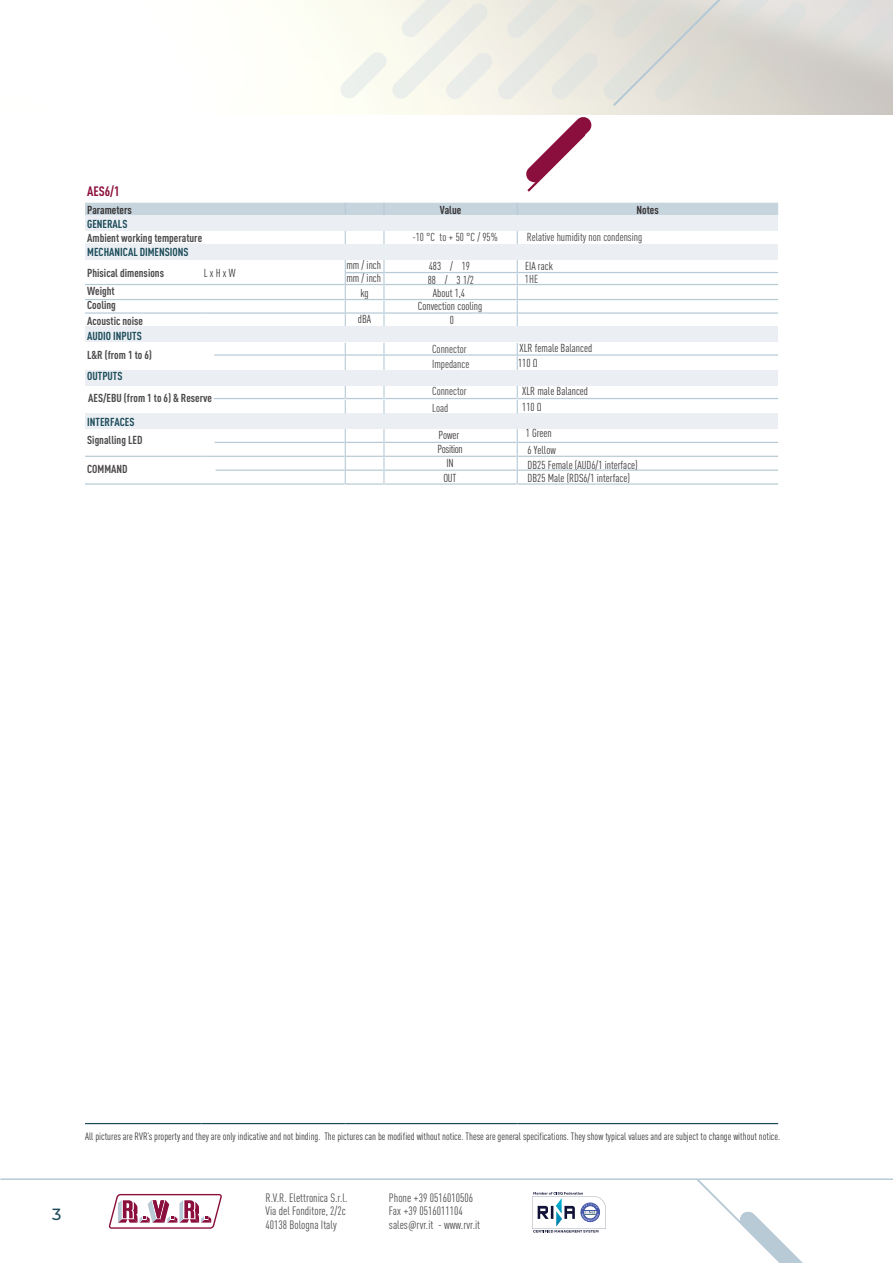
<style>
.page{position:relative;width:893px;height:1263px;background:#fff}
.page>*{position:absolute;margin:0;border:0;box-sizing:border-box;transform-origin:0 0}
.t1{font:500 16.2px "Montserrat";color:#1c4b5a}
.t2{font:700 condensed 13.5px "DIN Pro";color:#8b0f3c}
.t3{font:condensed 12px/13.5px "DIN Pro";color:#4e4b4c}
.t4{font:condensed 11.4px/15.5px "DIN Pro";color:#393535}
.t5{font:700 condensed 11.4px "DIN Pro";color:#4c494a}
.t6{font:condensed 11.4px "DIN Pro";color:#414042}
.t7{font:700 condensed 11.4px "DIN Pro";color:#1c4b5a}
.t8{font:700 condensed 11.4px "DIN Pro";color:#393535}
.t9{font:condensed 11.4px/13.6px "DIN Pro";letter-spacing:-.03em;color:#393535}
.t10{font:condensed 10.5px "DIN Pro";color:#393535}
</style>
<div class="page">
<svg style="left:697px;top:1180px;width:106px;height:83px"></svg>
<svg style="left:526px;top:117px;width:66px;height:75px"></svg>
<svg style="left:816px;top:0;width:77px;height:102px;background:#d6d4d0"></svg>
<svg style="left:340px;top:0;width:468px;height:108px;background:#e7e6df"></svg>
<svg style="left:109px;top:1194px;width:113px;height:35px"></svg>
<svg style="left:532px;top:1192px;width:74px;height:40px"></svg>
<hr style="left:518px;top:442px;width:260px;height:1px;background:#b7cad6">
<hr style="left:518px;top:456px;width:260px;height:1px;background:#b7cad6">
<hr style="left:215px;top:442px;width:130px;height:1px;background:#b7cad6">
<hr style="left:346px;top:442px;width:37px;height:1px;background:#b7cad6">
<hr style="left:385px;top:442px;width:132px;height:1px;background:#b7cad6">
<hr style="left:85px;top:456px;width:117px;height:1px;background:#b7cad6">
<hr style="left:202px;top:456px;width:143px;height:1px;background:#b7cad6">
<hr style="left:346px;top:456px;width:37px;height:1px;background:#b7cad6">
<hr style="left:385px;top:456px;width:132px;height:1px;background:#b7cad6">
<hr style="left:216px;top:470px;width:129px;height:1px;background:#b7cad6">
<hr style="left:346px;top:470px;width:37px;height:1px;background:#b7cad6">
<hr style="left:385px;top:470px;width:132px;height:1px;background:#b7cad6">
<hr style="left:518px;top:470px;width:260px;height:1px;background:#b7cad6">
<hr style="left:85px;top:483px;width:117px;height:2px;background:#b7cad6">
<hr style="left:202px;top:483px;width:143px;height:2px;background:#b7cad6">
<hr style="left:346px;top:483px;width:37px;height:2px;background:#b7cad6">
<hr style="left:385px;top:483px;width:132px;height:2px;background:#b7cad6">
<hr style="left:518px;top:483px;width:260px;height:2px;background:#b7cad6">
<hr style="left:85px;top:1123px;width:117px;height:1px;background:#1c4b5a">
<hr style="left:202px;top:1123px;width:143px;height:1px;background:#1c4b5a">
<hr style="left:345px;top:1123px;width:39px;height:1px;background:#1c4b5a">
<hr style="left:384px;top:1123px;width:133px;height:1px;background:#1c4b5a">
<hr style="left:517px;top:1123px;width:261px;height:1px;background:#1c4b5a">
<svg style="left:345px;top:231px;width:1px;height:13px"></svg>
<svg style="left:345px;top:260px;width:1px;height:66px"></svg>
<svg style="left:345px;top:343px;width:1px;height:27px"></svg>
<svg style="left:345px;top:429px;width:1px;height:55px"></svg>
<div style="left:85px;top:203px;width:693px;height:12px;background:#c6d4de"></div>
<svg style="left:383px;top:231px;width:2px;height:13px"></svg>
<svg style="left:517px;top:231px;width:1px;height:13px"></svg>
<svg style="left:383px;top:260px;width:2px;height:66px"></svg>
<svg style="left:517px;top:260px;width:1px;height:66px"></svg>
<svg style="left:383px;top:343px;width:2px;height:27px"></svg>
<svg style="left:517px;top:343px;width:1px;height:27px"></svg>
<svg style="left:383px;top:429px;width:2px;height:55px"></svg>
<svg style="left:517px;top:429px;width:1px;height:55px"></svg>
<hr style="left:85px;top:284px;width:117px;height:1px;background:#b7cad6">
<hr style="left:202px;top:284px;width:143px;height:1px;background:#b7cad6">
<hr style="left:346px;top:284px;width:37px;height:1px;background:#b7cad6">
<hr style="left:385px;top:284px;width:132px;height:1px;background:#b7cad6">
<hr style="left:518px;top:284px;width:260px;height:1px;background:#b7cad6">
<hr style="left:85px;top:299px;width:117px;height:1px;background:#b7cad6">
<hr style="left:202px;top:299px;width:143px;height:1px;background:#b7cad6">
<hr style="left:346px;top:299px;width:37px;height:1px;background:#b7cad6">
<hr style="left:385px;top:299px;width:132px;height:1px;background:#b7cad6">
<hr style="left:518px;top:299px;width:260px;height:1px;background:#b7cad6">
<hr style="left:85px;top:312px;width:117px;height:2px;background:#b7cad6">
<hr style="left:202px;top:312px;width:143px;height:2px;background:#b7cad6">
<hr style="left:346px;top:312px;width:37px;height:2px;background:#b7cad6">
<hr style="left:385px;top:312px;width:132px;height:2px;background:#b7cad6">
<hr style="left:518px;top:312px;width:260px;height:2px;background:#b7cad6">
<hr style="left:214px;top:354px;width:131px;height:2px;background:#b7cad6">
<hr style="left:346px;top:354px;width:37px;height:2px;background:#b7cad6">
<hr style="left:385px;top:354px;width:132px;height:2px;background:#b7cad6">
<hr style="left:518px;top:354px;width:260px;height:2px;background:#b7cad6">
<hr style="left:346px;top:272px;width:37px;height:1px;background:#b7cad6">
<hr style="left:385px;top:272px;width:132px;height:1px;background:#b7cad6">
<hr style="left:518px;top:272px;width:260px;height:1px;background:#b7cad6">
<div style="left:85px;top:215px;width:693px;height:16px;background:#ebeff3"></div>
<div style="left:85px;top:244px;width:693px;height:16px;background:#ebeff3"></div>
<div style="left:85px;top:326px;width:693px;height:16px;background:#ebeff3"></div>
<div style="left:85px;top:370px;width:693px;height:16px;background:#ebeff3"></div>
<div style="left:85px;top:413px;width:693px;height:16px;background:#ebeff3"></div>
<hr style="left:214px;top:398px;width:131px;height:1px;background:#b7cad6">
<hr style="left:346px;top:398px;width:37px;height:1px;background:#b7cad6">
<hr style="left:385px;top:398px;width:132px;height:1px;background:#b7cad6">
<hr style="left:518px;top:398px;width:260px;height:1px;background:#b7cad6">
<svg style="left:345px;top:386px;width:1px;height:27px"></svg>
<svg style="left:383px;top:386px;width:2px;height:27px"></svg>
<svg style="left:517px;top:386px;width:1px;height:27px"></svg>
<hr style="left:0;top:1178px;width:893px;height:2px;background:#b7cad6">
<p class="t2" style="left:87px;top:181px;width:34px">AES6/1</p>
<p class="t8" style="left:87px;top:201px;width:46px">Parameters</p>
<p class="t8" style="left:440px;top:201px;width:23px">Value</p>
<p class="t8" style="left:637px;top:201px;width:24px">Notes</p>
<p class="t5" style="left:87px;top:229px;width:116px">Ambient working temperature</p>
<p class="t5" style="left:87px;top:264px;width:78px">Phisical dimensions</p>
<p class="t4" style="left:204px;top:264px;width:33px">L x H x W</p>
<p class="t7" style="left:87px;top:215px;width:42px">GENERALS</p>
<p class="t7" style="left:87px;top:243px;width:103px">MECHANICAL DIMENSIONS</p>
<p class="t6" style="left:412px;top:229px;width:87px">-10 °C to + 50 °C / 95%</p>
<p class="t6" style="left:527px;top:229px;width:117px">Relative humidity non condensing</p>
<p class="t4" style="left:346px;top:257px;width:36px">mm / inch</p>
<p class="t4" style="left:429px;top:257px;width:43px">483 / 19</p>
<p class="t4" style="left:525px;top:257px;width:29px">EIA rack</p>
<p class="t4" style="left:346px;top:270px;width:36px">mm / inch</p>
<p class="t4" style="left:428px;top:271px;width:48px">88 / 3 1/2</p>
<p class="t6" style="left:525px;top:271px;width:15px">1HE</p>
<p class="t5" style="left:87px;top:283px;width:29px">Weight</p>
<p class="t4" style="left:360px;top:284px;width:10px">kg</p>
<p class="t4" style="left:433px;top:284px;width:34px">About 1,4</p>
<p class="t5" style="left:87px;top:296px;width:30px">Cooling</p>
<p class="t4" style="left:418px;top:298px;width:66px">Convection cooling</p>
<p class="t5" style="left:87px;top:312px;width:57px">Acoustic noise</p>
<p class="t4" style="left:358px;top:311px;width:15px">dBA</p>
<p class="t4" style="left:450px;top:312px;width:6px">0</p>
<p class="t5" style="left:87px;top:347px;width:66px">L&amp;R (from 1 to 6)</p>
<p class="t4" style="left:518px;top:339px;width:76px">XLR female Balanced<br>110 Ω</p>
<p class="t5" style="left:88px;top:390px;width:125px">AES/EBU (from 1 to 6) &amp; Reserve</p>
<p class="t7" style="left:87px;top:327px;width:56px">AUDIO INPUTS</p>
<p class="t7" style="left:87px;top:368px;width:37px">OUTPUTS</p>
<p class="t7" style="left:87px;top:413px;width:49px">INTERFACES</p>
<p class="t6" style="left:432px;top:341px;width:36px">Connector</p>
<p class="t6" style="left:432px;top:383px;width:36px">Connector</p>
<p class="t6" style="left:432px;top:356px;width:39px">Impedance</p>
<p class="t4" style="left:522px;top:382px;width:67px">XLR male Balanced</p>
<p class="t6" style="left:432px;top:399px;width:18px">Load</p>
<p class="t4" style="left:522px;top:398px;width:21px">110 Ω</p>
<p class="t4" style="left:526px;top:425px;width:114px">1 Green<br>6 Yellow<br>DB25 Female (AUD6/1 interface)</p>
<p class="t4" style="left:528px;top:469px;width:104px">DB25 Male (RDS6/1 interface)</p>
<p class="t5" style="left:87px;top:431px;width:57px">Signalling LED</p>
<p class="t9" style="left:437px;top:428px;width:27px">Power<br>Position</p>
<p class="t5" style="left:87px;top:460px;width:42px">COMMAND</p>
<p class="t4" style="left:443px;top:454px;width:14px">IN<br>OUT</p>
<h1 class="t1" style="left:52px;top:1202px;width:11px">3</h1>
<p class="t10" style="left:85px;top:1129px;width:697px">All pictures are RVR’s property and they are only indicative and not binding. The pictures can be modified without notice. These are general specifications. They show typical values and are subject to change without notice.</p>
<p class="t3" style="left:266px;top:1190px;width:83px">R.V.R. Elettronica S.r.l.<br>Via del Fonditore, 2/2c<br>40138 Bologna Italy</p>
<p class="t3" style="left:389px;top:1190px;width:93px">Phone +39 0516010506<br>Fax +39 0516011104 sales@rvr.it - www.rvr.it</p>
</div>
